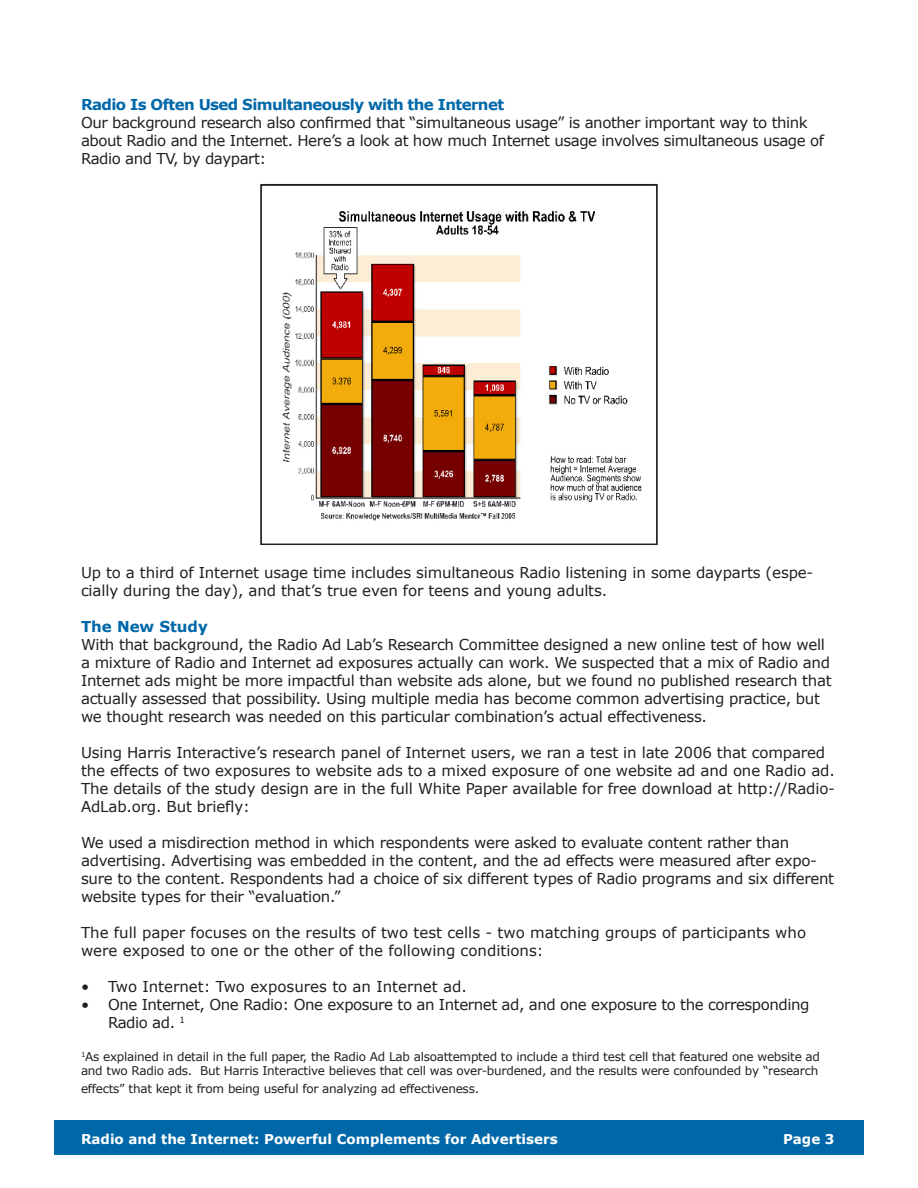
<style>
.page{position:relative;width:918px;height:1188px;background:#fff}
.page>*{position:absolute;margin:0;border:0;box-sizing:border-box;transform-origin:0 0}
.t1{font:15px/18px "Verdana";letter-spacing:-.02em;color:#231f20}
.t2{font:15px/18px "Verdana";color:#231f20}
.t3{font:700 15px "Verdana";letter-spacing:-.04em;color:#0068a9}
.t4{font:700 15px "Verdana";color:#0068a9}
.t5{font:700 13.5px "Verdana";color:#fff}
.t6{font:12px/14.4px "Verdana";letter-spacing:-.02em;color:#231f20}
</style>
<div class="page">
<div style="left:54px;top:1120px;width:810px;height:35px;background:#0068a9"></div>
<img style="left:282px;top:211px;width:360px;height:310px">
<div style="left:260px;top:184px;width:398px;height:361px;border:2px solid #231f20"></div>
<p class="t3" style="left:81px;top:95px;width:425px">Radio Is Often Used Simultaneously with the Internet</p>
<p class="t1" style="left:81px;top:114px;width:745px">Our background research also confirmed that “simultaneous usage” is another important way to think about Radio and the Internet. Here’s a look at how much Internet usage involves simultaneous usage of<br>Radio and TV, by daypart:</p>
<p class="t1" style="left:81px;top:564px;width:734px">Up to a third of Internet usage time includes simultaneous Radio listening in some dayparts (espe&shy;cially during the day), and that’s true even for teens and young adults.</p>
<p class="t4" style="left:81px;top:617px;width:128px">The New Study</p>
<p class="t1" style="left:81px;top:636px;width:752px">With that background, the Radio Ad Lab’s Research Committee designed a new online test of how well a mixture of Radio and Internet ad exposures actually can work. We suspected that a mix of Radio and Internet ads might be more impactful than website ads alone, but we found no published research that actually assessed that possibility. Using multiple media has become common advertising practice, but we thought research was needed on this particular combination’s actual effectiveness.</p>
<p class="t1" style="left:81px;top:744px;width:756px">Using Harris Interactive’s research panel of Internet users, we ran a test in late 2006 that compared the effects of two exposures to website ads to a mixed exposure of one website ad and one Radio ad.<br>The details of the study design are in the full White Paper available for free download at http://Radio-AdLab.org. But briefly:</p>
<p class="t1" style="left:81px;top:834px;width:755px">We used a misdirection method in which respondents were asked to evaluate content rather than advertising. Advertising was embedded in the content, and the ad effects were measured after expo&shy;sure to the content. Respondents had a choice of six different types of Radio programs and six different website types for their “evaluation.”</p>
<p class="t2" style="left:81px;top:924px;width:727px">The full paper focuses on the results of two test cells - two matching groups of participants who were exposed to one or the other of the following conditions:</p>
<p class="t2" style="left:81px;top:978px;width:387px">• Two Internet: Two exposures to an Internet ad.</p>
<p class="t1" style="left:108px;top:996px;width:703px;text-indent:-27px">• One Internet, One Radio: One exposure to an Internet ad, and one exposure to the corresponding<br>Radio ad. <sup>1</sup></p>
<p class="t6" style="left:81px;top:1049px;width:741px"><sup>1</sup>As explained in detail in the full paper, the Radio Ad Lab alsoattempted to include a third test cell that featured one website ad and two Radio ads. But Harris Interactive believes that cell was over-burdened, and the results were confounded by “research</p>
<p class="t6" style="left:81px;top:1081px;width:400px">effects” that kept it from being useful for analyzing ad effectiveness.</p>
<p class="t5" style="left:81px;top:1131px;width:478px">Radio and the Internet: Powerful Complements for Advertisers</p>
<p class="t5" style="left:783px;top:1131px;width:53px">Page 3</p>
</div>
